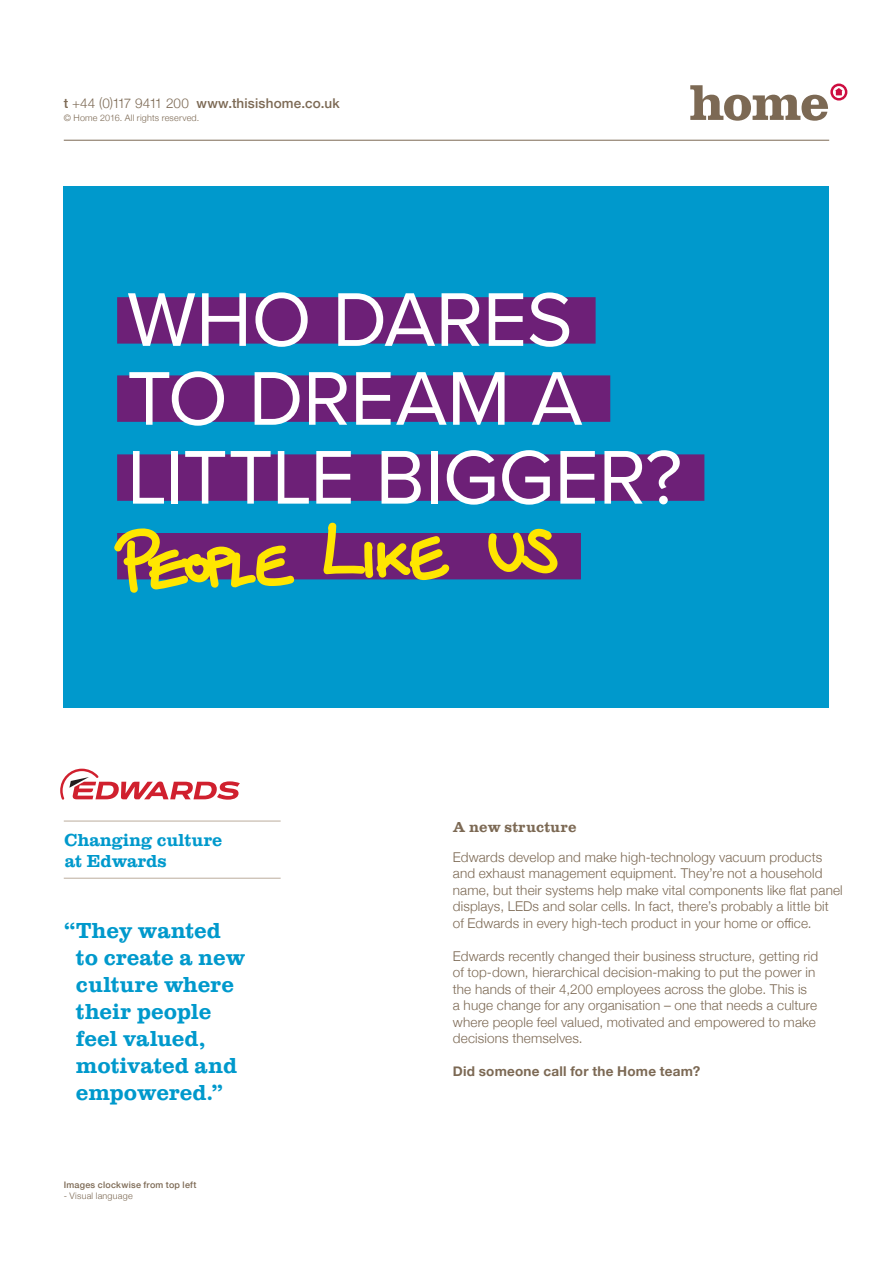
<style>
.page{position:relative;width:893px;height:1263px;background:#fff}
.page>*{position:absolute;margin:0;border:0;box-sizing:border-box;transform-origin:0 0}
.Description_Body{font:78.9px/78.9px "Proxima Nova";letter-spacing:-.01em;color:#fff}
.t1{font:700 22.5px/27px "Clarendon T";letter-spacing:-.005em;color:#09c}
.t2{font:700 18px/21.6px "Clarendon T";letter-spacing:-.01em;color:#09c}
.t3{font:700 15px "Clarendon T";letter-spacing:.005em;color:#7c6954}
.t4{font:300 13.5px/16.5px "Helvetica Neue";letter-spacing:.01em;color:#7c6954}
.t5{font:500 13.5px "Helvetica Neue";letter-spacing:.01em;color:#7c6954}
.t6{font:700 13.5px "Helvetica Neue";letter-spacing:.015em;color:#7c6954}
.t7{font:300 9px "Helvetica Neue";letter-spacing:.025em;color:#7c6954}
.t8{font:500 9px "Helvetica Neue";letter-spacing:.025em;color:#7c6954}
.s1{font-weight:300}
</style>
<div class="page">
<svg style="left:690px;top:84px;width:157px;height:37px"></svg>
<hr style="left:64px;top:140px;width:765px;height:1px;background:#7c6954">
<hr style="left:64px;top:821px;width:217px;height:1px;background:#bbad9d">
<hr style="left:64px;top:878px;width:217px;height:1px;background:#bbad9d">
<div style="left:64px;top:186px;width:765px;height:522px;background:#09c"></div>
<div style="left:117px;top:297px;width:479px;height:47px;background:#6d2077"></div>
<div style="left:117px;top:375px;width:493px;height:47px;background:#6d2077"></div>
<div style="left:117px;top:454px;width:587px;height:47px;background:#6d2077"></div>
<svg style="left:114px;top:522px;width:467px;height:71px"></svg>
<svg style="left:60px;top:769px;width:180px;height:31px"></svg>
<p class="t5" style="left:64px;top:92px;width:277px">t <span class="s1">+44 (0)117 9411 200</span> www.thisishome.co.uk</p>
<p class="t7" style="left:64px;top:110px;width:137px">© Home 2016. All rights reserved.</p>
<p class="Description_Body" style="left:127px;top:277px;width:557px">WHO DARES<br>TO DREAM A<br>LITTLE BIGGER?</p>
<p class="t2" style="left:64px;top:828px;width:160px">Changing culture at Edwards</p>
<p class="t1" style="left:76px;top:916px;width:171px;text-indent:-12px">“They wanted to create a new culture where their people feel valued, motivated and empowered.”</p>
<p class="t8" style="left:64px;top:1178px;width:134px">Images clockwise from top left</p>
<p class="t7" style="left:64px;top:1189px;width:70px">- Visual language</p>
<p class="t3" style="left:453px;top:819px;width:125px">A new structure</p>
<p class="t4" style="left:453px;top:848px;width:391px">Edwards develop and make high-technology vacuum products and exhaust management equipment. They’re not a household name, but their systems help make vital components like flat panel displays, LEDs and solar cells. In fact, there’s probably a little bit of Edwards in every high-tech product in your home or office.</p>
<p class="t4" style="left:453px;top:947px;width:367px">Edwards recently changed their business structure, getting rid of top-down, hierarchical decision-making to put the power in the hands of their 4,200 employees across the globe. This is<br>a huge change for any organisation – one that needs a culture where people feel valued, motivated and empowered to make decisions themselves.</p>
<p class="t6" style="left:453px;top:1061px;width:249px">Did someone call for the Home team?</p>
</div>
